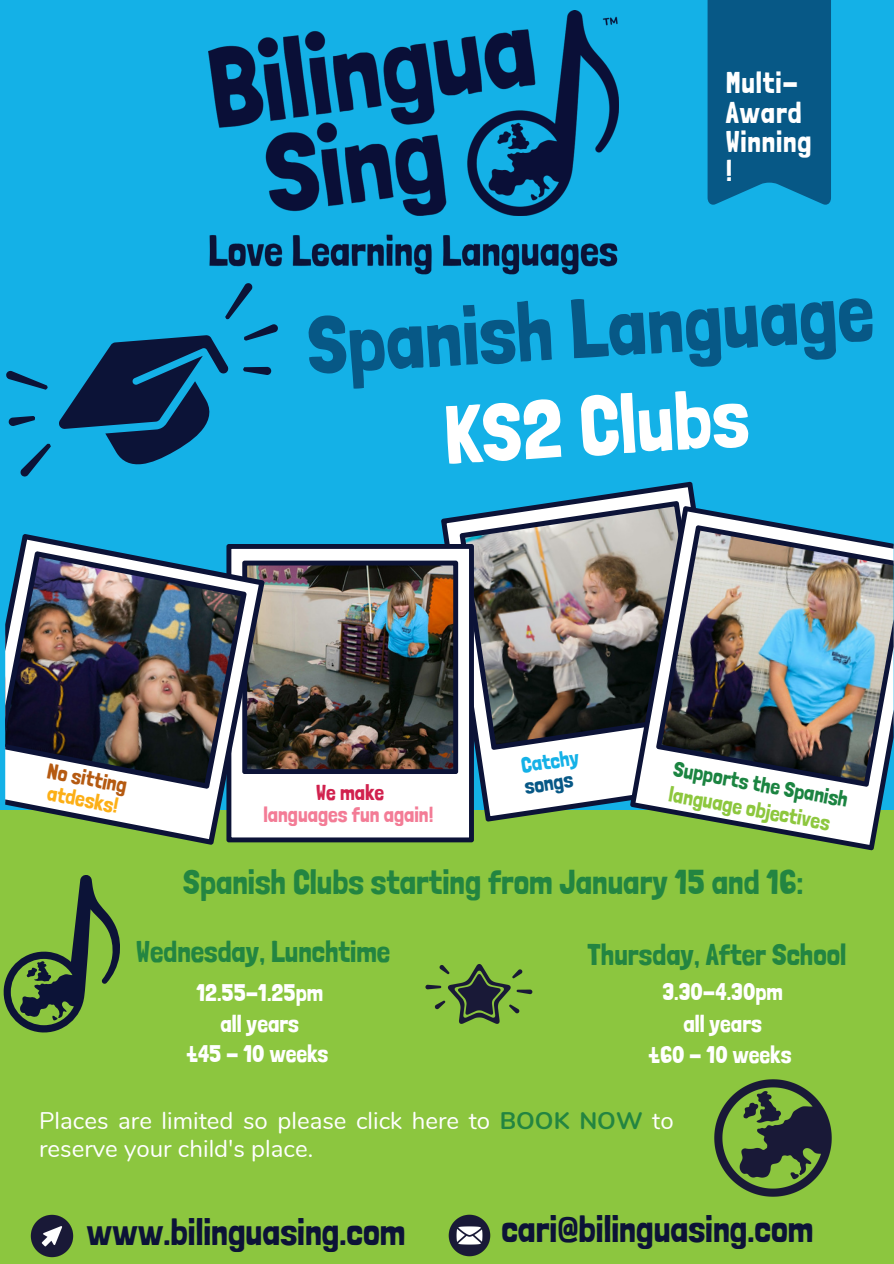
<style>
.page{position:relative;width:894px;height:1264px;background:#fff}
.page>*{position:absolute;margin:0;border:0;box-sizing:border-box;transform-origin:0 0}
.t1{font:82.5px/98.1px "Londrina Solid";color:#075886;text-align:center}
.t2{font:37.5px "Londrina Solid";color:#0c1337}
.t3{font:34.5px "Londrina Solid";color:#238541}
.t4{font:30px "Londrina Solid";color:#238541}
.t5{font:30px/29.2px "Londrina Solid";letter-spacing:.03em;color:#fff}
.t6{font:24px/28.2px "Nunito";color:#fff}
.t7{font:24px/30.3px "Londrina Solid";color:#fff;text-align:center}
.t8{font:21.6px "Londrina Solid";color:#f37c96}
.t9{font:21.6px "Londrina Solid";color:#8dc73e}
.t10{font:21.6px "Londrina Solid";color:#1b8441}
.t11{font:21.6px "Londrina Solid";color:#b55a11}
.t12{font:21.6px "Londrina Solid";color:#fcaf16}
.t13{font:21.6px "Londrina Solid";color:#14b1e7}
.t14{font:21.6px "Londrina Solid";color:#d1214e}
.t15{font:21.6px "Londrina Solid";color:#075886}
.s1{color:#fff}
.s2{font-weight:700;color:#238541}
</style>
<div class="page">
<div style="left:0;top:809px;width:893px;height:454px;background:#8cc63f"></div>
<div style="left:0;top:0;width:893px;height:809px;background:#14b1e7"></div>
<svg style="left:707px;top:0;width:123px;height:205px;background:#075e8c"></svg>
<svg style="left:441px;top:482px;width:254px;height:339px;fill:#fff"></svg>
<img style="left:459px;top:501px;width:237px;height:249px">
<svg style="left:264px;top:544px;width:210px;height:298px;background:#d7d8de"></svg>
<img style="left:264px;top:560px;width:194px;height:214px">
<img style="left:5px;top:534px;width:259px;height:310px">
<svg style="left:9px;top:416px;width:26px;height:10px"></svg>
<svg style="left:4px;top:875px;width:116px;height:157px"></svg>
<svg style="left:6px;top:371px;width:42px;height:19px"></svg>
<svg style="left:20px;top:443px;width:31px;height:33px"></svg>
<svg style="left:59px;top:283px;width:219px;height:181px"></svg>
<img style="left:629px;top:506px;width:264px;height:344px">
<img style="left:448px;top:1214px;width:43px;height:43px">
<img style="left:30px;top:1214px;width:44px;height:44px">
<img style="left:714px;top:1079px;width:118px;height:118px">
<img style="left:425px;top:964px;width:108px;height:60px">
<img style="left:208px;top:10px;width:410px;height:205px">
<img style="left:209px;top:234px;width:409px;height:41px">
<p class="t5" style="left:725px;top:68px;width:87px">Multi-<br>Award<br>Winning !</p>
<p class="t1" style="left:304px;top:298px;width:568px;rotate:-4deg">Spanish Language<br><span class="s1">KS2 Clubs</span></p>
<p class="t13" style="left:519px;top:752px;width:60px;rotate:-8deg">Catchy</p>
<h2 class="t15" style="left:522px;top:773px;width:50px;rotate:-8deg">songs</h2>
<p class="t10" style="left:675px;top:756px;width:178px;rotate:10deg">Supports the Spanish</p>
<h3 class="t11" style="left:50px;top:757px;width:82px;rotate:11deg">No sitting</h3>
<h3 class="t14" style="left:316px;top:779px;width:70px">We make</h3>
<p class="t8" style="left:263px;top:801px;width:171px">languages fun again!</p>
<p class="t12" style="left:50px;top:779px;width:73px;rotate:11deg">atdesks!</p>
<p class="t9" style="left:671px;top:781px;width:165px;rotate:10deg">language objectives</p>
<p class="t3" style="left:183px;top:861px;width:621px">Spanish Clubs starting from January 15 and 16:</p>
<p class="t4" style="left:136px;top:933px;width:255px">Wednesday, Lunchtime</p>
<p class="t7" style="left:196px;top:977px;width:128px">12.55-1.25pm all years</p>
<h2 class="t7" style="left:186px;top:1038px;width:143px">£45 - 10 weeks</h2>
<p class="t4" style="left:587px;top:936px;width:260px">Thursday, After School</p>
<p class="t7" style="left:662px;top:975px;width:122px;line-height:31.5px">3.30-4.30pm all years</p>
<p class="t7" style="left:648px;top:1039px;width:144px">£60 - 10 weeks</p>
<h2 class="t6" style="left:39px;top:1107px;width:636px">Places are limited so please click here to <span class="s2">BOOK NOW</span> to reserve your child's place.</h2>
<p class="t2" style="left:86px;top:1209px;width:320px">www.bilinguasing.com</p>
<p class="t2" style="left:501px;top:1206px;width:313px">cari@bilinguasing.com</p>
</div>
